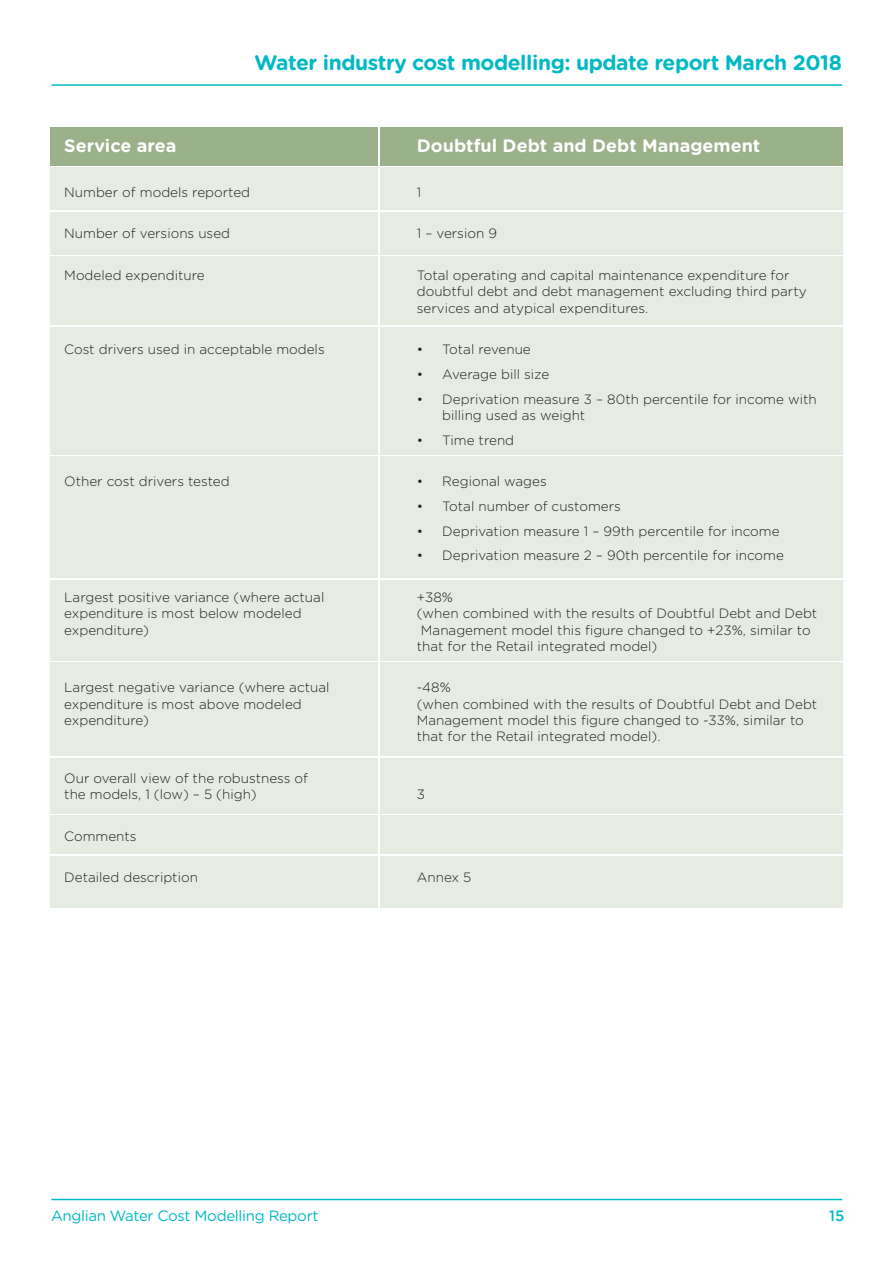
<style>
.page{position:relative;width:893px;height:1263px;background:#fff}
.page>*{position:absolute;margin:0;border:0;box-sizing:border-box;transform-origin:0 0}
.t1{font:700 21px "Gotham Rounded";letter-spacing:-.02em;color:#00b9c5}
.t2{font:700 18px "Gotham Rounded";color:#fff}
.t3{font:15px "Gotham Rounded";letter-spacing:-.02em;color:#00b9c5}
.t4{font:500 15px "Gotham Rounded";color:#00b9c5}
.t5{font:300 13.5px/16.2px "Gotham Rounded";color:#231f20}
</style>
<div class="page">
<hr style="left:51px;top:84px;width:791px;height:2px;background:#00b9c5">
<hr style="left:51px;top:1199px;width:791px;height:1px;background:#00b9c5">
<div style="left:51px;top:127px;width:327px;height:38px;background:#9bb189"></div>
<div style="left:51px;top:167px;width:327px;height:43px;background:#e6ece2"></div>
<div style="left:51px;top:212px;width:327px;height:42px;background:#e6ece2"></div>
<div style="left:51px;top:257px;width:327px;height:68px;background:#e6ece2"></div>
<div style="left:51px;top:327px;width:327px;height:127px;background:#e6ece2"></div>
<div style="left:51px;top:456px;width:327px;height:122px;background:#e6ece2"></div>
<div style="left:51px;top:580px;width:327px;height:80px;background:#e6ece2"></div>
<div style="left:51px;top:663px;width:327px;height:93px;background:#e6ece2"></div>
<div style="left:51px;top:758px;width:327px;height:56px;background:#e6ece2"></div>
<div style="left:51px;top:816px;width:327px;height:38px;background:#e6ece2"></div>
<div style="left:51px;top:856px;width:327px;height:51px;background:#e6ece2"></div>
<div style="left:380px;top:127px;width:463px;height:38px;background:#9bb189"></div>
<div style="left:380px;top:167px;width:463px;height:43px;background:#e6ece2"></div>
<div style="left:380px;top:212px;width:463px;height:42px;background:#e6ece2"></div>
<div style="left:380px;top:257px;width:463px;height:68px;background:#e6ece2"></div>
<div style="left:380px;top:327px;width:463px;height:127px;background:#e6ece2"></div>
<div style="left:380px;top:456px;width:463px;height:122px;background:#e6ece2"></div>
<div style="left:380px;top:580px;width:463px;height:80px;background:#e6ece2"></div>
<div style="left:380px;top:663px;width:463px;height:93px;background:#e6ece2"></div>
<div style="left:380px;top:758px;width:463px;height:56px;background:#e6ece2"></div>
<div style="left:380px;top:816px;width:463px;height:38px;background:#e6ece2"></div>
<div style="left:380px;top:856px;width:463px;height:51px;background:#e6ece2"></div>
<p class="t1" style="left:254px;top:47px;width:589px">Water industry cost modelling: update report March 2018</p>
<p class="t2" style="left:64px;top:132px;width:114px">Service area</p>
<p class="t2" style="left:417px;top:132px;width:345px">Doubtful Debt and Debt Management</p>
<p class="t5" style="left:64px;top:183px;width:187px">Number of models reported</p>
<p class="t5" style="left:417px;top:183px;width:6px">1</p>
<p class="t5" style="left:64px;top:225px;width:167px">Number of versions used</p>
<p class="t5" style="left:417px;top:225px;width:82px">1 – version 9</p>
<p class="t5" style="left:64px;top:267px;width:142px">Modeled expenditure</p>
<p class="t5" style="left:417px;top:267px;width:391px">Total operating and capital maintenance expenditure for doubtful debt and debt management excluding third party services and atypical expenditures.</p>
<p class="t5" style="left:64px;top:341px;width:262px">Cost drivers used in acceptable models</p>
<p class="t5" style="left:417px;top:341px;width:116px">• Total revenue</p>
<p class="t5" style="left:417px;top:365px;width:134px">• Average bill size</p>
<p class="t5" style="left:442px;top:390px;width:376px;text-indent:-26px">• Deprivation measure 3 – 80th percentile for income with billing used as weight</p>
<p class="t5" style="left:417px;top:431px;width:99px">• Time trend</p>
<p class="t5" style="left:64px;top:473px;width:167px">Other cost drivers tested</p>
<p class="t5" style="left:417px;top:473px;width:131px">• Regional wages</p>
<p class="t5" style="left:417px;top:497px;width:206px">• Total number of customers</p>
<p class="t5" style="left:417px;top:522px;width:364px">• Deprivation measure 1 – 99th percentile for income</p>
<p class="t5" style="left:417px;top:547px;width:369px">• Deprivation measure 2 – 90th percentile for income</p>
<p class="t5" style="left:64px;top:589px;width:262px">Largest positive variance (where actual</p>
<p class="t5" style="left:417px;top:589px;width:38px">+38%</p>
<p class="t5" style="left:64px;top:605px;width:239px">expenditure is most below modeled</p>
<p class="t5" style="left:417px;top:605px;width:402px">(when combined with the results of Doubtful Debt and Debt</p>
<p class="t5" style="left:64px;top:621px;width:86px">expenditure)</p>
<p class="t5" style="left:417px;top:621px;width:395px;text-indent:4px">Management model this figure changed to +23%, similar to that for the Retail integrated model)</p>
<p class="t5" style="left:64px;top:679px;width:267px">Largest negative variance (where actual</p>
<p class="t5" style="left:417px;top:679px;width:36px">-48%</p>
<p class="t5" style="left:64px;top:695px;width:239px">expenditure is most above modeled</p>
<p class="t5" style="left:417px;top:695px;width:402px">(when combined with the results of Doubtful Debt and Debt</p>
<p class="t5" style="left:64px;top:711px;width:86px">expenditure)</p>
<p class="t5" style="left:417px;top:711px;width:389px">Management model this figure changed to -33%, similar to that for the Retail integrated model).</p>
<p class="t5" style="left:64px;top:769px;width:245px">Our overall view of the robustness of</p>
<p class="t5" style="left:64px;top:785px;width:194px">the models, 1 (low) – 5 (high)</p>
<p class="t5" style="left:417px;top:785px;width:10px">3</p>
<p class="t5" style="left:64px;top:827px;width:74px">Comments</p>
<p class="t5" style="left:64px;top:869px;width:135px">Detailed description</p>
<p class="t5" style="left:417px;top:869px;width:56px">Annex 5</p>
<p class="t3" style="left:51px;top:1205px;width:269px">Anglian Water Cost Modelling Report</p>
<p class="t4" style="left:829px;top:1205px;width:17px">15</p>
</div>
